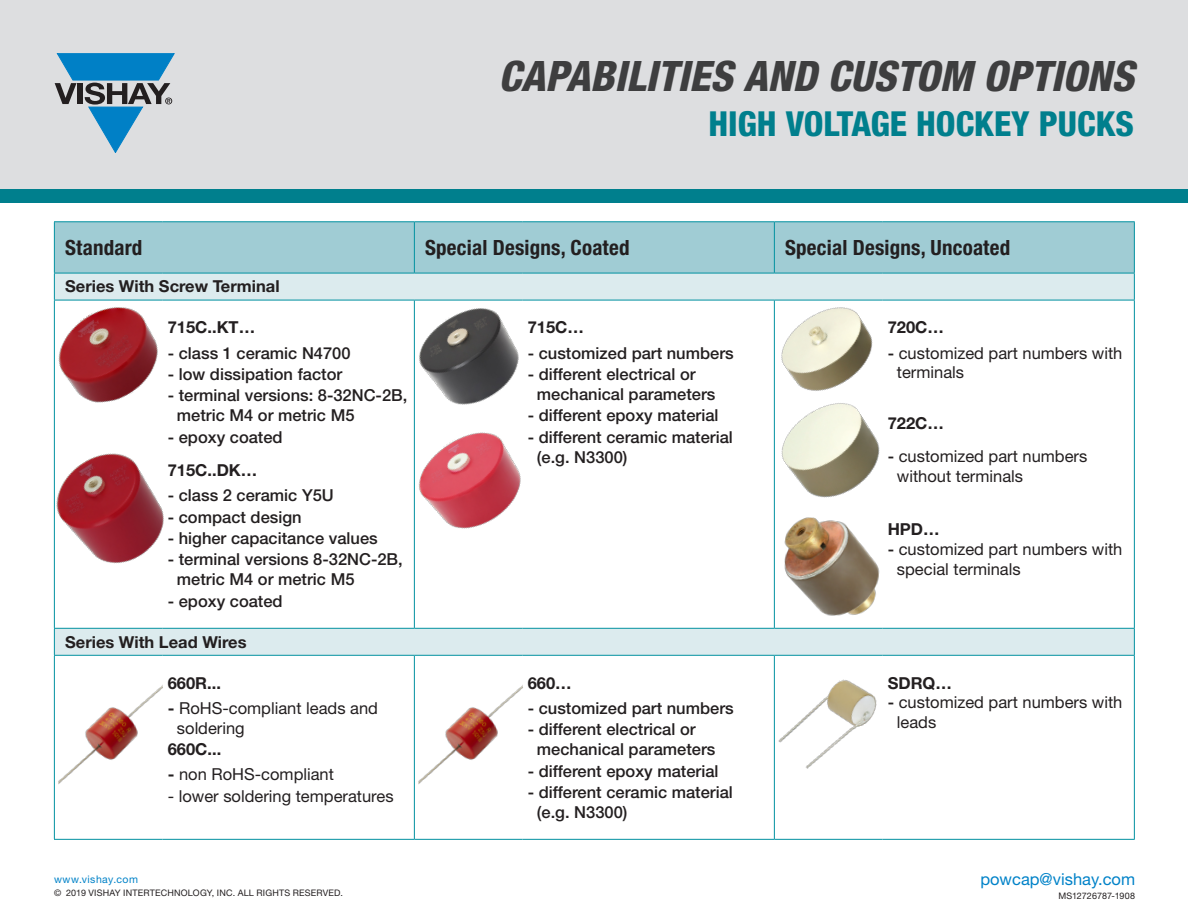
<style>
.page{position:relative;width:1188px;height:918px;background:#fff}
.page>*{position:absolute;margin:0;border:0;box-sizing:border-box;transform-origin:0 0}
.t1{font:italic 800 condensed 42px "Helvetica Neue LT Std";color:#3e3e3f}
.t2{font:800 condensed 34.5px "Helvetica Neue LT Std";color:#007f8d}
.Table_Top_Row{font:700 condensed 21px "Helvetica Neue LT Std";letter-spacing:.01em;color:#231f20}
.Bullets{font:500 16.5px/19.8px "Helvetica Neue LT Std";color:#231f20}
.Table_Body{font:500 16.5px/19.8px "Helvetica Neue LT Std";color:#231f20}
.Bullets-2{font:16.5px/19.8px "Helvetica Neue LT Std";color:#231f20}
.Table_Body-2{font:16.5px/19.8px "Helvetica Neue LT Std";color:#231f20}
.Table_Body-3{font:700 16.5px "Helvetica Neue LT Std";color:#231f20}
.Bullets-3{font:700 16.5px "Helvetica Neue LT Std";color:#231f20}
.t3{font:16.5px "Helvetica Neue LT Std";color:#0082c8}
.t4{font:10.5px "Helvetica Neue LT Std";letter-spacing:.045em;color:#0082c8}
.t5{font:9px "Helvetica Neue LT Std";letter-spacing:.02em;color:#231f20}
.t6{font:9px "Helvetica Neue LT Std";color:#231f20}
.s1{font-weight:500}
.s2{font-weight:700}
</style>
<div class="page">
<div style="left:0;top:0;width:1188px;height:189px;background:#dddee0"></div>
<svg style="left:55px;top:53px;width:120px;height:100px"></svg>
<div style="left:0;top:189px;width:1188px;height:13px;background:#007f8d"></div>
<div style="left:55px;top:222px;width:1079px;height:51px;background:#a0ccd4"></div>
<svg style="left:55px;top:274px;width:1079px;height:381px"></svg>
<hr style="left:414px;top:222px;width:1px;height:51px;background:#0291a0">
<hr style="left:414px;top:300px;width:1px;height:328px;background:#0291a0">
<hr style="left:414px;top:656px;width:1px;height:183px;background:#0291a0">
<hr style="left:774px;top:222px;width:1px;height:51px;background:#0291a0">
<hr style="left:774px;top:300px;width:1px;height:328px;background:#0291a0">
<hr style="left:774px;top:656px;width:1px;height:183px;background:#0291a0">
<hr style="left:54px;top:221px;width:108px;height:1px;background:#0291a0">
<hr style="left:54px;top:222px;width:1px;height:51px;background:#0291a0">
<hr style="left:162px;top:221px;width:252px;height:1px;background:#0291a0">
<hr style="left:414px;top:221px;width:108px;height:1px;background:#0291a0">
<hr style="left:522px;top:221px;width:252px;height:1px;background:#0291a0">
<hr style="left:774px;top:221px;width:108px;height:1px;background:#0291a0">
<hr style="left:882px;top:221px;width:253px;height:1px;background:#0291a0">
<hr style="left:1134px;top:222px;width:1px;height:51px;background:#0291a0">
<hr style="left:54px;top:273px;width:108px;height:1px;background:#0291a0">
<svg style="left:54px;top:273px;width:1px;height:17px"></svg>
<hr style="left:162px;top:273px;width:252px;height:1px;background:#0291a0">
<hr style="left:414px;top:273px;width:108px;height:1px;background:#0291a0">
<hr style="left:522px;top:273px;width:252px;height:1px;background:#0291a0">
<hr style="left:774px;top:273px;width:108px;height:1px;background:#0291a0">
<hr style="left:882px;top:273px;width:253px;height:1px;background:#0291a0">
<svg style="left:1134px;top:273px;width:1px;height:27px"></svg>
<hr style="left:54px;top:300px;width:1px;height:328px;background:#0291a0">
<hr style="left:162px;top:300px;width:252px;height:1px;background:#0291a0">
<hr style="left:522px;top:300px;width:252px;height:1px;background:#0291a0">
<hr style="left:882px;top:300px;width:253px;height:1px;background:#0291a0">
<hr style="left:1134px;top:300px;width:1px;height:328px;background:#0291a0">
<hr style="left:54px;top:628px;width:108px;height:1px;background:#0291a0">
<svg style="left:54px;top:629px;width:1px;height:26px"></svg>
<hr style="left:162px;top:628px;width:252px;height:1px;background:#0291a0">
<hr style="left:414px;top:628px;width:108px;height:1px;background:#0291a0">
<hr style="left:522px;top:628px;width:252px;height:1px;background:#0291a0">
<hr style="left:774px;top:628px;width:108px;height:1px;background:#0291a0">
<hr style="left:882px;top:628px;width:253px;height:1px;background:#0291a0">
<svg style="left:1134px;top:629px;width:1px;height:26px"></svg>
<hr style="left:54px;top:655px;width:108px;height:1px;background:#0291a0">
<hr style="left:162px;top:655px;width:252px;height:1px;background:#0291a0">
<hr style="left:414px;top:655px;width:108px;height:1px;background:#0291a0">
<hr style="left:522px;top:655px;width:252px;height:1px;background:#0291a0">
<hr style="left:774px;top:655px;width:108px;height:1px;background:#0291a0">
<hr style="left:882px;top:655px;width:253px;height:1px;background:#0291a0">
<hr style="left:1134px;top:656px;width:1px;height:183px;background:#0291a0">
<hr style="left:162px;top:839px;width:252px;height:1px;background:#0291a0">
<hr style="left:522px;top:839px;width:252px;height:1px;background:#0291a0">
<hr style="left:882px;top:839px;width:253px;height:1px;background:#0291a0">
<hr style="left:54px;top:656px;width:1px;height:183px;background:#0291a0">
<hr style="left:54px;top:839px;width:108px;height:1px;background:#0291a0">
<hr style="left:414px;top:839px;width:108px;height:1px;background:#0291a0">
<hr style="left:774px;top:839px;width:108px;height:1px;background:#0291a0">
<img style="left:53px;top:673px;width:110px;height:133px">
<img style="left:53px;top:290px;width:123px;height:129px">
<img style="left:53px;top:436px;width:129px;height:147px">
<img style="left:413px;top:673px;width:110px;height:133px">
<img style="left:406px;top:417px;width:131px;height:129px">
<img style="left:407px;top:293px;width:129px;height:128px">
<img style="left:766px;top:290px;width:124px;height:96px">
<img style="left:779px;top:517px;width:101px;height:101px">
<img style="left:766px;top:386px;width:132px;height:130px">
<img style="left:773px;top:673px;width:104px;height:103px">
<h1 class="t1" style="left:499px;top:50px;width:637px">CAPABILITIES AND CUSTOM OPTIONS</h1>
<h2 class="t2" style="left:708px;top:103px;width:427px">HIGH VOLTAGE HOCKEY PUCKS</h2>
<p class="Table_Top_Row" style="left:65px;top:235px;width:79px">Standard</p>
<p class="Table_Top_Row" style="left:425px;top:235px;width:206px">Special Designs, Coated</p>
<p class="Table_Top_Row" style="left:785px;top:235px;width:227px">Special Designs, Uncoated</p>
<p class="Table_Body-3" style="left:65px;top:276px;width:216px">Series With Screw Terminal</p>
<p class="Table_Body-3" style="left:168px;top:317px;width:89px">715C..KT…</p>
<p class="Table_Body" style="left:168px;top:343px;width:184px">- class 1 ceramic N4700</p>
<p class="Table_Body" style="left:168px;top:364px;width:176px">- low dissipation factor</p>
<p class="Table_Body" style="left:177px;top:386px;width:232px;text-indent:-9px">- terminal versions: 8-32NC-2B, metric M4 or metric M5</p>
<p class="Table_Body" style="left:168px;top:427px;width:116px">- epoxy coated</p>
<p class="Table_Body-3" style="left:168px;top:460px;width:91px">715C..DK…</p>
<p class="Table_Body" style="left:168px;top:485px;width:168px">- class 2 ceramic Y5U</p>
<p class="Table_Body" style="left:168px;top:507px;width:135px">- compact design</p>
<p class="Table_Body" style="left:168px;top:528px;width:212px">- higher capacitance values</p>
<p class="Table_Body" style="left:177px;top:550px;width:227px;text-indent:-9px">- terminal versions 8-32NC-2B, metric M4 or metric M5</p>
<p class="Table_Body" style="left:168px;top:591px;width:116px">- epoxy coated</p>
<p class="Bullets-3" style="left:528px;top:317px;width:58px">715C…</p>
<p class="Bullets" style="left:528px;top:343px;width:207px">- customized part numbers</p>
<p class="Bullets" style="left:537px;top:364px;width:180px;text-indent:-9px">- different electrical or mechanical parameters</p>
<p class="Bullets" style="left:528px;top:405px;width:192px">- different epoxy material</p>
<p class="Bullets" style="left:537px;top:427px;width:197px;text-indent:-9px">- different ceramic material (e.g. N3300)</p>
<p class="Bullets-3" style="left:888px;top:317px;width:58px">720C…</p>
<p class="Bullets-2" style="left:897px;top:343px;width:227px;text-indent:-9px"><span class="s1">-</span> customized part numbers with terminals</p>
<p class="Bullets-3" style="left:888px;top:413px;width:58px">722C…</p>
<p class="Bullets-2" style="left:897px;top:446px;width:192px;text-indent:-9px"><span class="s1">-</span> customized part numbers without terminals</p>
<p class="Bullets-3" style="left:888px;top:519px;width:53px">HPD…</p>
<p class="Bullets-2" style="left:897px;top:539px;width:227px;text-indent:-9px"><span class="s1">-</span> customized part numbers with special terminals</p>
<p class="Table_Body-3" style="left:65px;top:632px;width:183px">Series With Lead Wires</p>
<p class="Table_Body-3" style="left:168px;top:673px;width:55px">660R...</p>
<p class="Table_Body-2" style="left:177px;top:698px;width:203px;text-indent:-9px"><span class="s2">-</span> RoHS-compliant leads and soldering</p>
<p class="Table_Body-3" style="left:168px;top:739px;width:55px">660C...</p>
<p class="Table_Body-2" style="left:168px;top:764px;width:168px"><span class="s2">-</span> non RoHS-compliant</p>
<p class="Table_Body-2" style="left:168px;top:786px;width:227px">- lower soldering temperatures</p>
<p class="Bullets-3" style="left:528px;top:673px;width:46px">660…</p>
<p class="Bullets" style="left:528px;top:698px;width:207px">- customized part numbers</p>
<p class="Bullets" style="left:537px;top:719px;width:180px;text-indent:-9px">- different electrical or mechanical parameters</p>
<p class="Bullets" style="left:528px;top:761px;width:192px">- different epoxy material</p>
<p class="Bullets" style="left:537px;top:782px;width:197px;text-indent:-9px">- different ceramic material (e.g. N3300)</p>
<p class="Bullets-3" style="left:888px;top:673px;width:66px">SDRQ…</p>
<p class="Bullets-2" style="left:897px;top:692px;width:227px;text-indent:-9px"><span class="s1">-</span> customized part numbers with leads</p>
<p class="t3" style="left:980px;top:870px;width:156px">powcap@vishay.com</p>
<p class="t4" style="left:54px;top:873px;width:86px">www.vishay.com</p>
<p class="t5" style="left:54px;top:888px;width:290px">© 2019 VISHAY INTERTECHNOLOGY, INC. ALL RIGHTS RESERVED.</p>
<p class="t6" style="left:1058px;top:891px;width:78px">MS12726787-1908</p>
</div>
